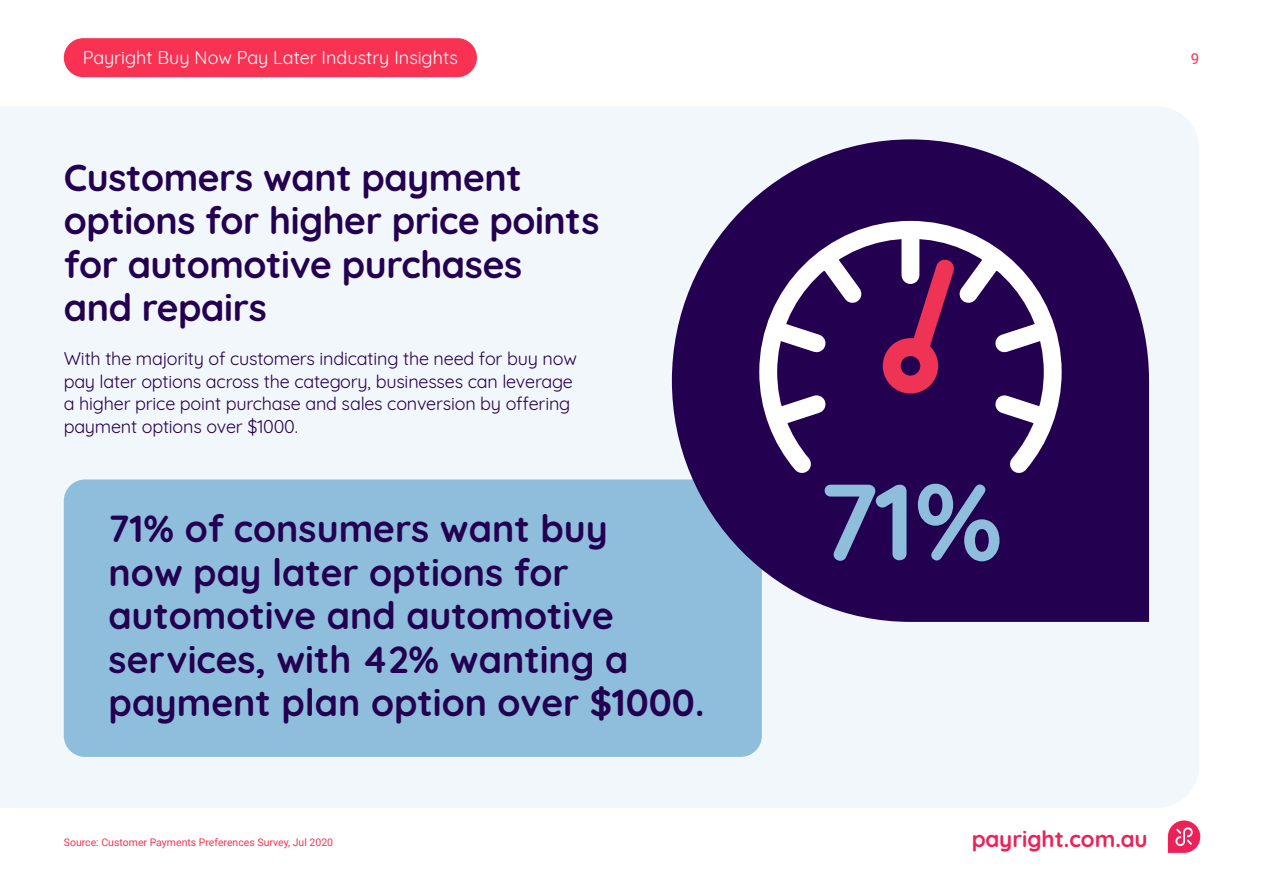
<style>
.page{position:relative;width:1263px;height:893px;background:#fff}
.page>*{position:absolute;margin:0;border:0;box-sizing:border-box;transform-origin:0 0}
.t1{font:700 108px "Quicksand";color:#8fbedd}
.t2{font:700 37.5px/43.5px "Quicksand";color:#240050}
.t3{font:700 22.35px "Quicksand";color:#ed2057}
.t4{font:18px/22.5px "Quicksand";letter-spacing:-.01em;color:#240050}
.t5{font:18px "Quicksand";color:#fff}
.t6{font:15px "Roboto";color:#f93253}
.t7{font:10.5px "Roboto";color:#f93253}
</style>
<div class="page">
<svg style="left:1168px;top:820px;width:32px;height:33px"></svg>
<div style="left:0;top:107px;width:1199px;height:701px;background:#f2f7fb"></div>
<div style="left:64px;top:38px;width:413px;height:39px;background:#f93253;border-radius:20px"></div>
<div style="left:64px;top:479px;width:698px;height:278px;background:#8fbedd;border-radius:21px"></div>
<svg style="left:672px;top:139px;width:477px;height:483px;fill:#240050"></svg>
<svg style="left:759px;top:221px;width:303px;height:252px"></svg>
<svg style="left:874px;top:246px;width:93px;height:156px;background:#61195a"></svg>
<p class="t5" style="left:83px;top:43px;width:377px">Payright Buy Now Pay Later Industry Insights</p>
<p class="t6" style="left:1191px;top:48px;width:10px">9</p>
<p class="t2" style="left:64px;top:153px;width:537px">Customers want payment options for higher price points for automotive purchases and repairs</p>
<p class="t4" style="left:64px;top:346px;width:515px">With the majority of customers indicating the need for buy now pay later options across the category, businesses can leverage a higher price point purchase and sales conversion by offering payment options over $1000.</p>
<p class="t2" style="left:109px;top:504px;width:597px">71% of consumers want buy<br>now pay later options for automotive and automotive services, with 42% wanting a payment plan option over $1000.</p>
<p class="t1" style="left:818px;top:432px;width:186px">71%</p>
<p class="t7" style="left:64px;top:835px;width:271px">Source: Customer Payments Preferences Survey, Jul 2020</p>
<p class="t3" style="left:972px;top:821px;width:178px">payright.com.au</p>
</div>
